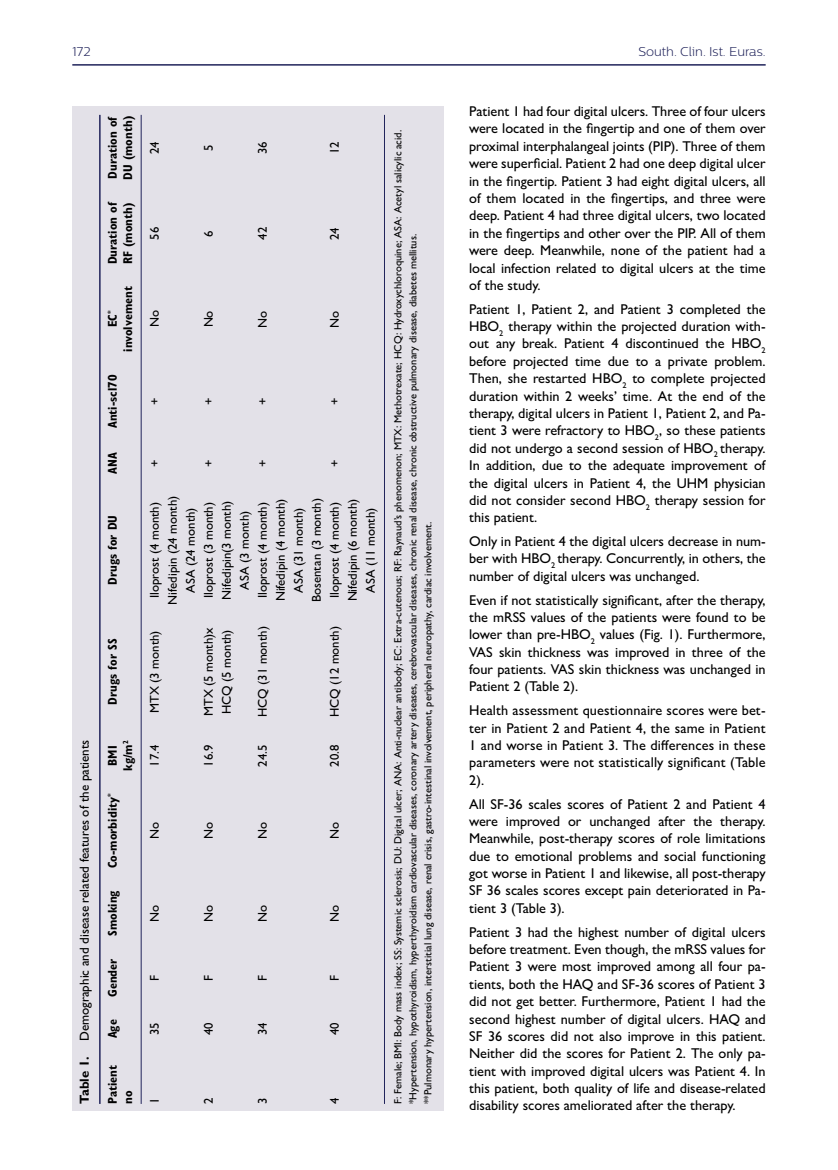
<style>
.page{position:relative;width:838px;height:1170px;background:#fff}
.page>*{position:absolute;margin:0;border:0;box-sizing:border-box;transform-origin:0 0}
.t1{font:500 14.25px/17.4px "Gill Sans MT Pro";color:#000;text-align:justify}
.t2{font:500 13.05px "Gill Sans MT Pro";color:#000}
.t3{font:500 12.75px/18px "Gill Sans MT Pro";color:#000;text-align:center}
.t4{font:700 condensed 12.75px "Gill Sans MT Pro";color:#000}
.t5{font:300 12.75px "Centrale Sans";color:#21245b}
.t6{font:500 10.5px/15px "Gill Sans MT Pro";color:#000}
.s1{font-weight:700}
</style>
<div class="page">
<div style="left:72px;top:106px;width:371px;height:1004px;background:#e3e1e8"></div>
<hr style="left:99px;top:115px;width:2px;height:988px;background:#21245b">
<hr style="left:141px;top:115px;width:1px;height:988px;background:#21245b">
<hr style="left:384px;top:115px;width:1px;height:988px;background:#21245b">
<hr style="left:72px;top:64px;width:693px;height:2px;background:#21245b">
<p class="t5" style="left:72px;top:45px;width:20px">172</p>
<p class="t5" style="left:638px;top:45px;width:129px">South. Clin. Ist. Euras.</p>
<p class="t2" style="left:77px;top:1103px;width:366px;rotate:-90deg"><span class="s1">Table 1.</span> Demographic and disease related features of the patients</p>
<p class="t4" style="left:105px;top:179px;width:64px;rotate:-90deg">Duration of</p>
<p class="t4" style="left:120px;top:180px;width:66px;rotate:-90deg">DU (month)</p>
<p class="t4" style="left:105px;top:264px;width:64px;rotate:-90deg">Duration of</p>
<p class="t4" style="left:120px;top:264px;width:63px;rotate:-90deg">RF (month)</p>
<p class="t4" style="left:120px;top:351px;width:67px;rotate:-90deg">involvement</p>
<p class="t4" style="left:105px;top:327px;width:18px;rotate:-90deg">EC<sup>*</sup></p>
<p class="t4" style="left:105px;top:428px;width:55px;rotate:-90deg">Anti-scl70</p>
<p class="t4" style="left:105px;top:473px;width:23px;rotate:-90deg">ANA</p>
<p class="t4" style="left:105px;top:585px;width:71px;rotate:-90deg">Drugs for DU</p>
<p class="t4" style="left:105px;top:704px;width:68px;rotate:-90deg">Drugs for SS</p>
<p class="t4" style="left:120px;top:771px;width:32px;rotate:-90deg">kg/m<sup>2</sup></p>
<p class="t4" style="left:105px;top:765px;width:22px;rotate:-90deg">BMI</p>
<p class="t4" style="left:105px;top:868px;width:77px;rotate:-90deg">Co-morbidity<sup>*</sup></p>
<p class="t4" style="left:105px;top:936px;width:47px;rotate:-90deg">Smoking</p>
<p class="t4" style="left:105px;top:996px;width:40px;rotate:-90deg">Gender</p>
<p class="t4" style="left:105px;top:1038px;width:20px;rotate:-90deg">Age</p>
<p class="t4" style="left:105px;top:1103px;width:40px;rotate:-90deg">Patient</p>
<p class="t4" style="left:120px;top:1103px;width:15px;rotate:-90deg">no</p>
<p class="t3" style="left:145px;top:154px;width:14px;rotate:-90deg">24</p>
<p class="t3" style="left:199px;top:151px;width:8px;rotate:-90deg">5</p>
<p class="t3" style="left:253px;top:154px;width:14px;rotate:-90deg">36</p>
<p class="t3" style="left:325px;top:154px;width:14px;rotate:-90deg">12</p>
<p class="t3" style="left:145px;top:240px;width:14px;rotate:-90deg">56</p>
<p class="t3" style="left:199px;top:236px;width:8px;rotate:-90deg">6</p>
<p class="t3" style="left:253px;top:240px;width:14px;rotate:-90deg">42</p>
<p class="t3" style="left:325px;top:240px;width:14px;rotate:-90deg">24</p>
<p class="t3" style="left:145px;top:327px;width:18px;rotate:-90deg">No</p>
<p class="t3" style="left:199px;top:327px;width:18px;rotate:-90deg">No</p>
<p class="t3" style="left:253px;top:327px;width:18px;rotate:-90deg">No</p>
<p class="t3" style="left:325px;top:327px;width:18px;rotate:-90deg">No</p>
<p class="t3" style="left:145px;top:405px;width:9px;rotate:-90deg">+</p>
<p class="t3" style="left:199px;top:405px;width:9px;rotate:-90deg">+</p>
<p class="t3" style="left:253px;top:405px;width:9px;rotate:-90deg">+</p>
<p class="t3" style="left:325px;top:405px;width:9px;rotate:-90deg">+</p>
<p class="t3" style="left:145px;top:466px;width:9px;rotate:-90deg">+</p>
<p class="t3" style="left:199px;top:467px;width:9px;rotate:-90deg">+</p>
<p class="t3" style="left:253px;top:467px;width:9px;rotate:-90deg">+</p>
<p class="t3" style="left:325px;top:467px;width:9px;rotate:-90deg">+</p>
<p class="t3" style="left:163px;top:604px;width:110px;rotate:-90deg">Nifedipin (24 month)<br>ASA (24 month)</p>
<p class="t3" style="left:271px;top:602px;width:105px;rotate:-90deg">Nifedipin (4 month)<br>ASA (31 month)<br>Bosentan (3 month)</p>
<p class="t3" style="left:343px;top:601px;width:104px;rotate:-90deg">Nifedipin (6 month)<br>ASA (11 month)</p>
<p class="t3" style="left:217px;top:599px;width:100px;rotate:-90deg">Nifedipin(3 month)<br>ASA (3 month)</p>
<p class="t3" style="left:145px;top:598px;width:98px;rotate:-90deg">Iloprost (4 month)</p>
<p class="t3" style="left:199px;top:598px;width:98px;rotate:-90deg">Iloprost (3 month)</p>
<p class="t3" style="left:253px;top:598px;width:98px;rotate:-90deg">Iloprost (4 month)</p>
<p class="t3" style="left:325px;top:598px;width:98px;rotate:-90deg">Iloprost (4 month)</p>
<p class="t3" style="left:145px;top:712px;width:84px;rotate:-90deg">MTX (3 month)</p>
<p class="t3" style="left:199px;top:716px;width:90px;rotate:-90deg">MTX (5 month)x</p>
<p class="t3" style="left:217px;top:714px;width:86px;rotate:-90deg">HCQ (5 month)</p>
<p class="t3" style="left:253px;top:717px;width:92px;rotate:-90deg">HCQ (31 month)</p>
<p class="t3" style="left:325px;top:717px;width:92px;rotate:-90deg">HCQ (12 month)</p>
<p class="t3" style="left:145px;top:766px;width:23px;rotate:-90deg">17.4</p>
<p class="t3" style="left:199px;top:766px;width:23px;rotate:-90deg">16.9</p>
<p class="t3" style="left:253px;top:766px;width:23px;rotate:-90deg">24.5</p>
<p class="t3" style="left:325px;top:766px;width:23px;rotate:-90deg">20.8</p>
<p class="t3" style="left:145px;top:839px;width:18px;rotate:-90deg">No</p>
<p class="t3" style="left:199px;top:839px;width:18px;rotate:-90deg">No</p>
<p class="t3" style="left:253px;top:839px;width:18px;rotate:-90deg">No</p>
<p class="t3" style="left:325px;top:839px;width:18px;rotate:-90deg">No</p>
<p class="t3" style="left:145px;top:921px;width:18px;rotate:-90deg">No</p>
<p class="t3" style="left:199px;top:921px;width:18px;rotate:-90deg">No</p>
<p class="t3" style="left:253px;top:921px;width:18px;rotate:-90deg">No</p>
<p class="t3" style="left:325px;top:921px;width:18px;rotate:-90deg">No</p>
<p class="t3" style="left:145px;top:980px;width:7px;rotate:-90deg">F</p>
<p class="t3" style="left:199px;top:980px;width:7px;rotate:-90deg">F</p>
<p class="t3" style="left:253px;top:980px;width:7px;rotate:-90deg">F</p>
<p class="t3" style="left:325px;top:980px;width:7px;rotate:-90deg">F</p>
<p class="t3" style="left:145px;top:1035px;width:14px;rotate:-90deg">35</p>
<p class="t3" style="left:199px;top:1035px;width:14px;rotate:-90deg">40</p>
<p class="t3" style="left:253px;top:1035px;width:14px;rotate:-90deg">34</p>
<p class="t3" style="left:325px;top:1035px;width:14px;rotate:-90deg">40</p>
<p class="t3" style="left:145px;top:1103px;width:8px;rotate:-90deg">1</p>
<p class="t3" style="left:199px;top:1103px;width:8px;rotate:-90deg">2</p>
<p class="t3" style="left:253px;top:1103px;width:8px;rotate:-90deg">3</p>
<p class="t3" style="left:325px;top:1103px;width:8px;rotate:-90deg">4</p>
<p class="t6" style="left:390px;top:1103px;width:975px;rotate:-90deg">F: Female; BMI: Body mass index; SS: Systemic sclerosis; DU: Digital ulcer; ANA: Anti-nuclear antibody; EC: Extra-cutenous; RF: Raynaud’s phenomenon; MTX: Methotrexate; HCQ: Hydroxychloroquine; ASA: Acetyl salicylic acid. *Hypertension, hypothyroidism, hyperthyroidism cardiovascular diseases, coronary artery diseases, cerebrovascular diseases, chronic renal disease, chronic obstructive pulmonary disease, diabetes mellitus.<br>**Pulmonary hypertension, interstitial lung disease, renal crisis, gastro-intestinal involvement, peripheral neuropathy, cardiac involvement.</p>
<p class="t1" style="left:469px;top:102px;width:298px">Patient 1 had four digital ulcers. Three of four ulcers were located in the fingertip and one of them over proximal interphalangeal joints (PIP). Three of them were superficial. Patient 2 had one deep digital ulcer in the fingertip. Patient 3 had eight digital ulcers, all of them located in the fingertips, and three were deep. Patient 4 had three digital ulcers, two located in the fingertips and other over the PIP. All of them were deep. Meanwhile, none of the patient had a local infection related to digital ulcers at the time of the study.</p>
<p class="t1" style="left:469px;top:300px;width:298px">Patient 1, Patient 2, and Patient 3 completed the HBO<sub>2</sub> therapy within the projected duration with&shy;out any break. Patient 4 discontinued the HBO<sub>2 </sub>before projected time due to a private problem.<br>Then, she restarted HBO<sub>2</sub> to complete projected duration within 2 weeks’ time. At the end of the therapy, digital ulcers in Patient 1, Patient 2, and Pa&shy;tient 3 were refractory to HBO<sub>2</sub>, so these patients did not undergo a second session of HBO<sub>2</sub> therapy.<br>In addition, due to the adequate improvement of the digital ulcers in Patient 4, the UHM physician did not consider second HBO<sub>2</sub> therapy session for this patient.</p>
<p class="t1" style="left:469px;top:532px;width:298px">Only in Patient 4 the digital ulcers decrease in num&shy;ber with HBO<sub>2</sub> therapy. Concurrently, in others, the number of digital ulcers was unchanged.</p>
<p class="t1" style="left:469px;top:591px;width:298px">Even if not statistically significant, after the therapy, the mRSS values of the patients were found to be lower than pre-HBO<sub>2</sub> values (Fig. 1). Furthermore, VAS skin thickness was improved in three of the four patients. VAS skin thickness was unchanged in Patient 2 (Table 2).</p>
<p class="t1" style="left:469px;top:701px;width:298px">Health assessment questionnaire scores were bet&shy;ter in Patient 2 and Patient 4, the same in Patient 1 and worse in Patient 3. The differences in these parameters were not statistically significant (Table 2).</p>
<p class="t1" style="left:469px;top:794px;width:298px">All SF-36 scales scores of Patient 2 and Patient 4 were improved or unchanged after the therapy.<br>Meanwhile, post-therapy scores of role limitations due to emotional problems and social functioning got worse in Patient 1 and likewise, all post-therapy SF 36 scales scores except pain deteriorated in Pa&shy;tient 3 (Table 3).</p>
<p class="t1" style="left:469px;top:922px;width:298px">Patient 3 had the highest number of digital ulcers before treatment. Even though, the mRSS values for Patient 3 were most improved among all four pa&shy;tients, both the HAQ and SF-36 scores of Patient 3 did not get better. Furthermore, Patient 1 had the second highest number of digital ulcers. HAQ and SF 36 scores did not also improve in this patient.<br>Neither did the scores for Patient 2. The only pa&shy;tient with improved digital ulcers was Patient 4. In this patient, both quality of life and disease-related disability scores ameliorated after the therapy.</p>
</div>
